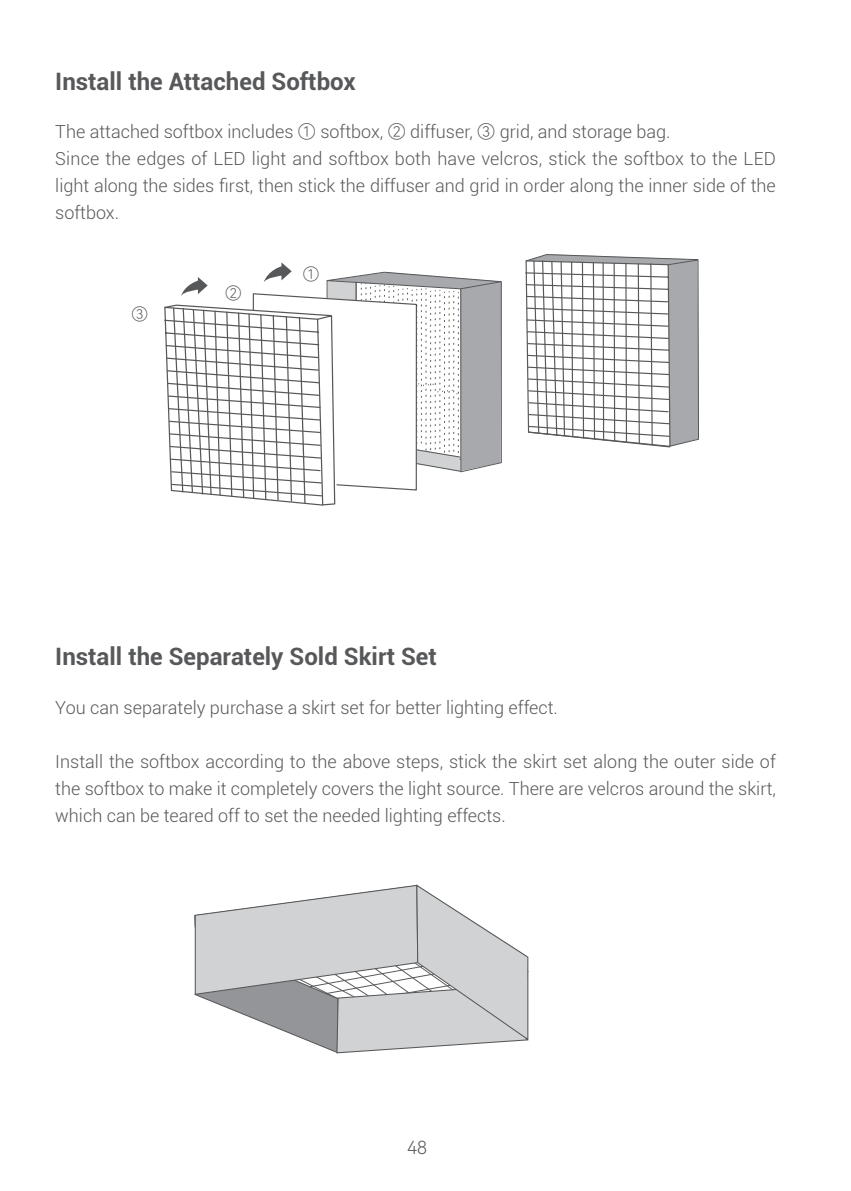
<style>
.page{position:relative;width:851px;height:1191px;background:#fff}
.page>*{position:absolute;margin:0;border:0;box-sizing:border-box;transform-origin:0 0}
.t1{font:700 24px "Roboto";color:#57585a}
.t2{font:300 18px/27px "Roboto";color:#57585a;text-align:justify}
.t3{font:18px "Harmony OS Sans SC Light";color:#57585a}
.t4{font:16.5px "Harmony OS Sans SC Light";color:#57585a}
.s1{font-family:"Harmony OS Sans SC Light";font-weight:400}
</style>
<div class="page">
<svg style="left:164px;top:262px;width:338px;height:244px"></svg>
<svg style="left:525px;top:254px;width:174px;height:194px"></svg>
<svg style="left:194px;top:884px;width:335px;height:170px"></svg>
<h1 class="t1" style="left:55px;top:64px;width:302px">Install the Attached Softbox</h1>
<p class="t2" style="left:55px;top:118px;width:722px;text-align:left">The attached softbox includes <span class="s1">①</span> softbox, <span class="s1">②</span> diffuser, <span class="s1">③</span> grid, and storage bag.<br>Since the edges of LED light and softbox both have velcros, stick the softbox to the LED light along the sides first, then stick the diffuser and grid in order along the inner side of the softbox.</p>
<p class="t4" style="left:131px;top:302px;width:18px">③</p>
<p class="t4" style="left:225px;top:282px;width:18px">②</p>
<p class="t4" style="left:303px;top:262px;width:18px">①</p>
<h1 class="t1" style="left:55px;top:639px;width:383px">Install the Separately Sold Skirt Set</h1>
<p class="t2" style="left:55px;top:693px;width:504px">You can separately purchase a skirt set for better lighting effect.</p>
<p class="t2" style="left:55px;top:747px;width:722px">Install the softbox according to the above steps, stick the skirt set along the outer side of the softbox to make it completely covers the light source. There are velcros around the skirt, which can be teared off to set the needed lighting effects.</p>
<p class="t3" style="left:407px;top:1135px;width:21px">48</p>
</div>
